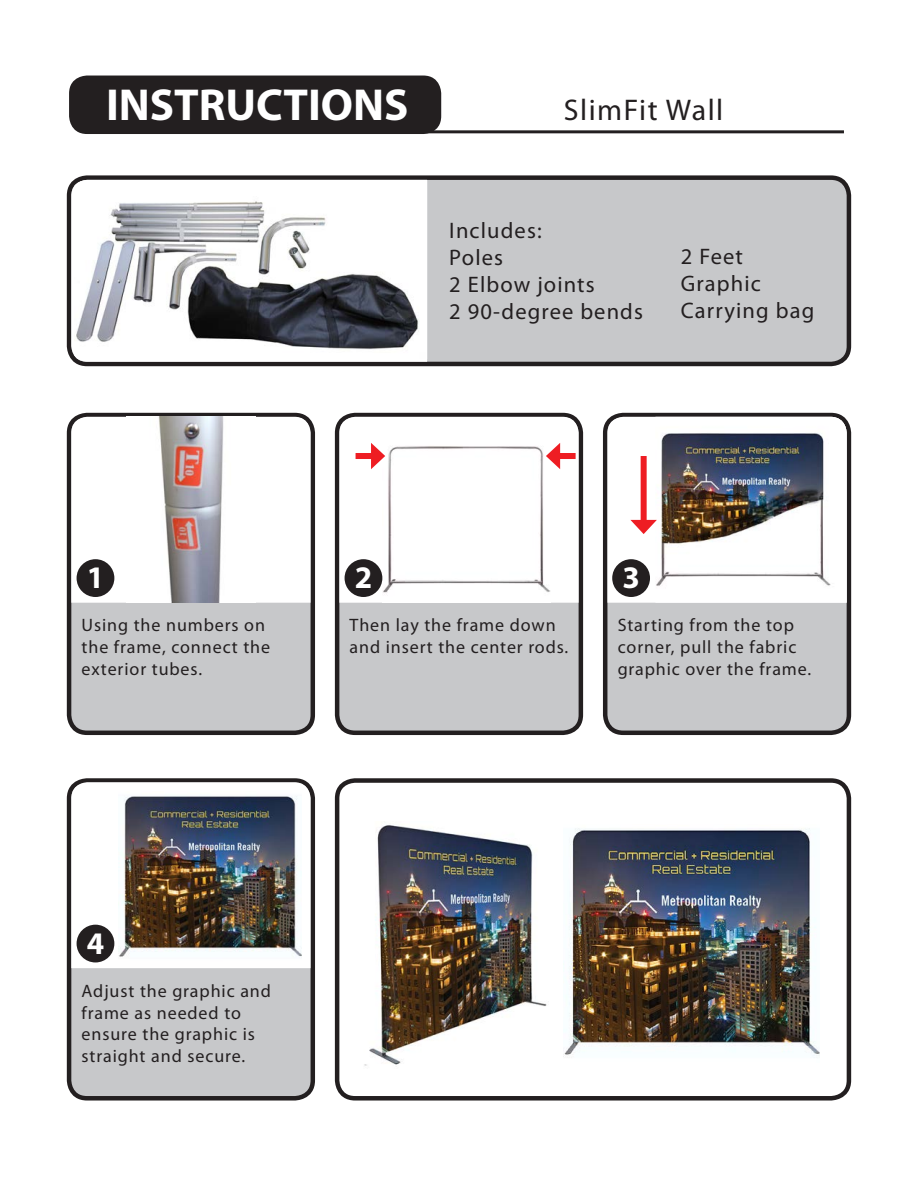
<style>
.page{position:relative;width:918px;height:1188px;background:#fff}
.page>*{position:absolute;margin:0;border:0;box-sizing:border-box;transform-origin:0 0}
.t1{font:700 45px "Myriad Pro";color:#fff}
.t2{font:700 31.5px "Myriad Pro";color:#fff}
.t3{font:30px "Myriad Pro";letter-spacing:.05em;color:#231f20}
.t4{font:22.5px "Myriad Pro";letter-spacing:.05em;color:#231f20}
.t5{font:18px/21.6px "Myriad Pro";letter-spacing:.05em;color:#231f20}
</style>
<div class="page">
<div style="left:69px;top:178px;width:780px;height:186px;background:#c7c8ca;border-radius:18px"></div>
<div style="left:69px;top:76px;width:372px;height:58px;background:#231f20;border-radius:18px"></div>
<div style="left:67px;top:175px;width:784px;height:191px;border:4px solid #231f20;border-radius:18px"></div>
<hr style="left:417px;top:130px;width:427px;height:3px;background:#231f20">
<div style="left:69px;top:415px;width:244px;height:318px;background:#c7c8ca;border-radius:18px"></div>
<div style="left:67px;top:413px;width:248px;height:322px;border:4px solid #231f20;border-radius:18px"></div>
<div style="left:71px;top:417px;width:240px;height:186px;background:#fff"></div>
<img style="left:127px;top:417px;width:128px;height:186px">
<div style="left:77px;top:559px;width:37px;height:38px;background:#231f20;border-radius:50%"></div>
<div style="left:337px;top:415px;width:244px;height:318px;background:#c7c8ca;border-radius:18px"></div>
<div style="left:335px;top:413px;width:248px;height:322px;border:4px solid #231f20;border-radius:18px"></div>
<div style="left:605px;top:415px;width:244px;height:318px;background:#c7c8ca;border-radius:18px"></div>
<div style="left:603px;top:413px;width:248px;height:322px;border:4px solid #231f20;border-radius:18px"></div>
<div style="left:339px;top:417px;width:240px;height:186px;background:#fff"></div>
<img style="left:383px;top:435px;width:167px;height:168px">
<div style="left:607px;top:417px;width:48px;height:186px;background:#fff"></div>
<img style="left:655px;top:417px;width:192px;height:186px">
<div style="left:345px;top:559px;width:37px;height:38px;background:#231f20;border-radius:50%"></div>
<div style="left:612px;top:559px;width:38px;height:38px;background:#231f20;border-radius:50%"></div>
<div style="left:69px;top:781px;width:244px;height:317px;background:#c7c8ca;border-radius:18px"></div>
<div style="left:67px;top:778px;width:248px;height:323px;border:4px solid #231f20;border-radius:18px"></div>
<svg style="left:71px;top:782px;width:240px;height:186px;background:#fafafa"></svg>
<div style="left:335px;top:778px;width:516px;height:323px;border:4px solid #231f20;border-radius:18px"></div>
<svg style="left:71px;top:180px;width:356px;height:182px;background:#ececec"></svg>
<img style="left:74px;top:180px;width:353px;height:179px">
<div style="left:555px;top:453px;width:21px;height:6px;background:#ee1d23"></div>
<svg style="left:546px;top:443px;width:14px;height:26px"></svg>
<div style="left:356px;top:453px;width:20px;height:6px;background:#ee1d23"></div>
<svg style="left:371px;top:443px;width:14px;height:26px"></svg>
<div style="left:641px;top:456px;width:6px;height:69px;background:#ee1d23"></div>
<svg style="left:630px;top:520px;width:27px;height:14px"></svg>
<img style="left:119px;top:792px;width:183px;height:169px">
<img style="left:364px;top:825px;width:183px;height:241px">
<div style="left:77px;top:925px;width:37px;height:37px;background:#231f20;border-radius:50%"></div>
<img style="left:563px;top:828px;width:257px;height:229px">
<p class="t1" style="left:106px;top:76px;width:304px">INSTRUCTIONS</p>
<p class="t3" style="left:564px;top:91px;width:161px">SlimFit Wall</p>
<p class="t4" style="left:449px;top:217px;width:94px">Includes:</p>
<p class="t4" style="left:449px;top:244px;width:55px">Poles</p>
<p class="t4" style="left:449px;top:271px;width:147px">2 Elbow joints</p>
<p class="t4" style="left:449px;top:298px;width:195px">2 90-degree bends</p>
<p class="t4" style="left:681px;top:243px;width:64px">2 Feet</p>
<p class="t4" style="left:681px;top:270px;width:82px">Graphic</p>
<p class="t4" style="left:681px;top:297px;width:135px">Carrying bag</p>
<p class="t2" style="left:355px;top:557px;width:19px">2</p>
<p class="t2" style="left:622px;top:557px;width:19px">3</p>
<p class="t2" style="left:87px;top:557px;width:19px">1</p>
<p class="t5" style="left:82px;top:614px;width:190px">Using the numbers on the frame, connect the exterior tubes.</p>
<p class="t5" style="left:350px;top:614px;width:220px">Then lay the frame down and insert the center rods.</p>
<p class="t5" style="left:618px;top:614px;width:195px">Starting from the top corner, pull the fabric graphic over the frame.</p>
<p class="t2" style="left:87px;top:923px;width:19px">4</p>
<p class="t5" style="left:82px;top:980px;width:191px">Adjust the graphic and frame as needed to ensure the graphic is straight and secure.</p>
</div>
